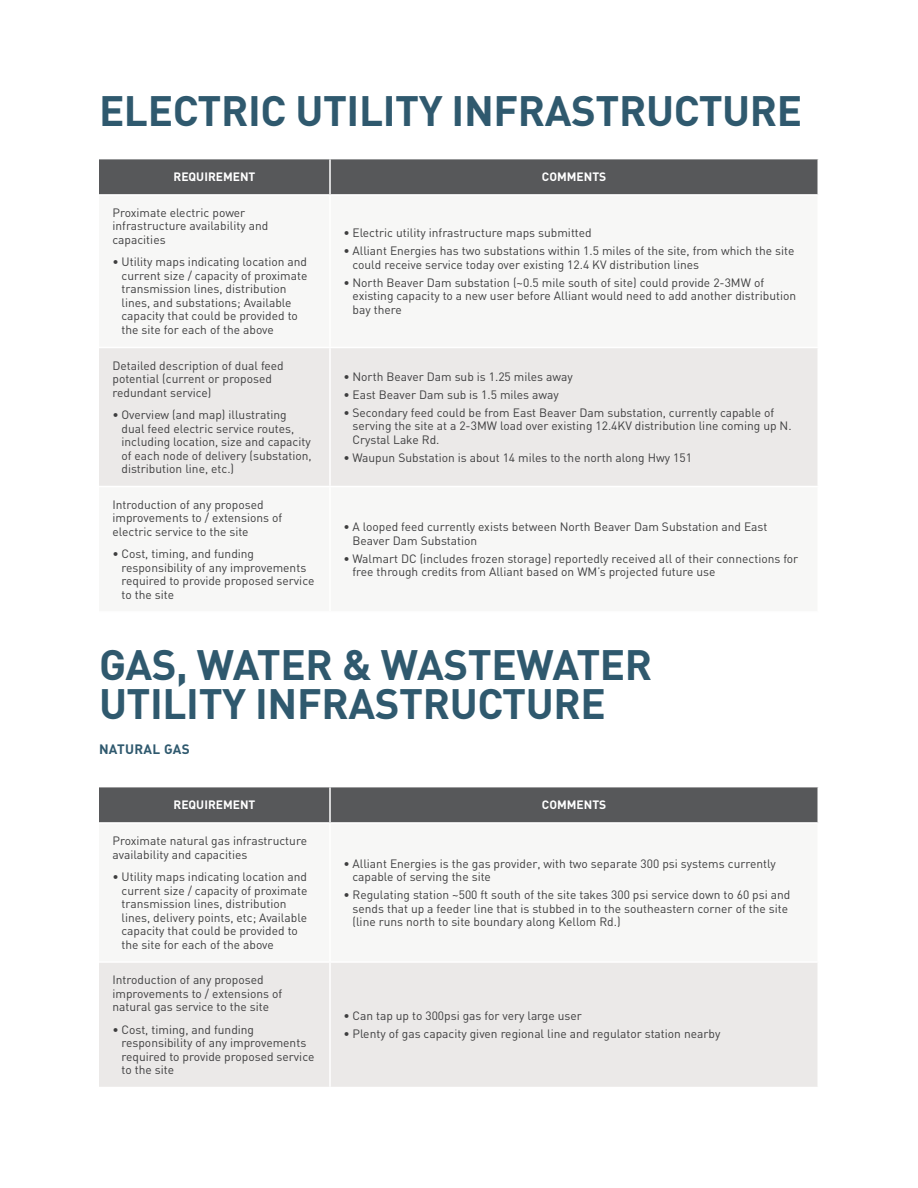
<style>
.page{position:relative;width:918px;height:1188px;background:#fff}
.page>*{position:absolute;margin:0;border:0;box-sizing:border-box;transform-origin:0 0}
.MAIN_Head{font:700 42px/39px "DIN";letter-spacing:-.01em;color:#2f596e}
.SubHead{font:13.5px "DIN Bold Alternate";letter-spacing:.025em;color:#2f596e}
.TABLE_-_Body{font:12px/13.5px "DIN";color:#3e3e3f}
.TABLE_-_Head{font:700 12px "DIN";color:#fff}
</style>
<div class="page">
<div style="left:99px;top:159px;width:719px;height:35px;background:#57585a"></div>
<div style="left:99px;top:348px;width:719px;height:138px;background:#ebe9e8"></div>
<hr style="left:329px;top:159px;width:2px;height:35px;background:#fff">
<hr style="left:329px;top:348px;width:2px;height:138px;background:#fff">
<div style="left:99px;top:787px;width:719px;height:35px;background:#57585a"></div>
<div style="left:99px;top:963px;width:719px;height:124px;background:#ebe9e8"></div>
<hr style="left:329px;top:787px;width:2px;height:35px;background:#fff">
<hr style="left:329px;top:963px;width:2px;height:124px;background:#fff">
<p class="MAIN_Head" style="left:99px;top:89px;width:705px">ELECTRIC UTILITY INFRASTRUCTURE</p>
<p class="TABLE_-_Head" style="left:174px;top:169px;width:83px">REQUIREMENT</p>
<p class="TABLE_-_Head" style="left:542px;top:169px;width:66px">COMMENTS</p>
<p class="TABLE_-_Body" style="left:112px;top:206px;width:157px">Proximate electric power infrastructure availability and capacities</p>
<p class="TABLE_-_Body" style="left:122px;top:255px;width:187px;text-indent:-9px">• Utility maps indicating location and current size / capacity of proximate transmission lines, distribution lines, and substations; Available capacity that could be provided to the site for each of the above</p>
<p class="TABLE_-_Body" style="left:344px;top:226px;width:250px">• Electric utility infrastructure maps submitted</p>
<p class="TABLE_-_Body" style="left:352px;top:244px;width:444px;text-indent:-9px">• Alliant Energies has two substations within 1.5 miles of the site, from which the site could receive service today over existing 12.4 KV distribution lines</p>
<p class="TABLE_-_Body" style="left:352px;top:275px;width:445px;text-indent:-9px">• North Beaver Dam substation (~0.5 mile south of site) could provide 2-3MW of existing capacity to a new user before Alliant would need to add another distribution bay there</p>
<p class="TABLE_-_Body" style="left:112px;top:358px;width:173px">Detailed description of dual feed potential (current or proposed redundant service)</p>
<p class="TABLE_-_Body" style="left:122px;top:408px;width:192px;text-indent:-9px">• Overview (and map) illustrating dual feed electric service routes, including location, size and capacity of each node of delivery (substation, distribution line, etc.)</p>
<p class="TABLE_-_Body" style="left:112px;top:497px;width:171px">Introduction of any proposed improvements to / extensions of electric service to the site</p>
<p class="TABLE_-_Body" style="left:122px;top:547px;width:194px;text-indent:-9px">• Cost, timing, and funding responsibility of any improvements required to provide proposed service to the site</p>
<p class="TABLE_-_Body" style="left:344px;top:369px;width:231px">• North Beaver Dam sub is 1.25 miles away</p>
<p class="TABLE_-_Body" style="left:344px;top:387px;width:217px">• East Beaver Dam sub is 1.5 miles away</p>
<p class="TABLE_-_Body" style="left:352px;top:405px;width:441px;text-indent:-9px">• Secondary feed could be from East Beaver Dam substation, currently capable of serving the site at a 2-3MW load over existing 12.4KV distribution line coming up N.<br>Crystal Lake Rd.</p>
<p class="TABLE_-_Body" style="left:344px;top:450px;width:350px">• Waupun Substation is about 14 miles to the north along Hwy 151</p>
<p class="TABLE_-_Body" style="left:352px;top:520px;width:416px;text-indent:-9px">• A looped feed currently exists between North Beaver Dam Substation and East<br>Beaver Dam Substation</p>
<p class="TABLE_-_Body" style="left:352px;top:551px;width:447px;text-indent:-9px">• Walmart DC (includes frozen storage) reportedly received all of their connections for free through credits from Alliant based on WM’s projected future use</p>
<p class="MAIN_Head" style="left:99px;top:644px;width:555px">GAS, WATER &amp; WASTEWATER<br>UTILITY INFRASTRUCTURE</p>
<p class="SubHead" style="left:99px;top:740px;width:92px">NATURAL GAS</p>
<p class="TABLE_-_Head" style="left:174px;top:797px;width:83px">REQUIREMENT</p>
<p class="TABLE_-_Head" style="left:542px;top:797px;width:66px">COMMENTS</p>
<p class="TABLE_-_Body" style="left:112px;top:834px;width:196px">Proximate natural gas infrastructure availability and capacities</p>
<p class="TABLE_-_Body" style="left:122px;top:870px;width:187px;text-indent:-9px">• Utility maps indicating location and current size / capacity of proximate transmission lines, distribution lines, delivery points, etc; Available capacity that could be provided to the site for each of the above</p>
<p class="TABLE_-_Body" style="left:352px;top:856px;width:425px;text-indent:-9px">• Alliant Energies is the gas provider, with two separate 300 psi systems currently capable of serving the site</p>
<p class="TABLE_-_Body" style="left:352px;top:888px;width:439px;text-indent:-9px">• Regulating station ~500 ft south of the site takes 300 psi service down to 60 psi and sends that up a feeder line that is stubbed in to the southeastern corner of the site (line runs north to site boundary along Kellom Rd.)</p>
<p class="TABLE_-_Body" style="left:112px;top:973px;width:171px">Introduction of any proposed improvements to / extensions of natural gas service to the site</p>
<p class="TABLE_-_Body" style="left:122px;top:1022px;width:194px;text-indent:-9px">• Cost, timing, and funding responsibility of any improvements required to provide proposed service to the site</p>
<p class="TABLE_-_Body" style="left:344px;top:1009px;width:240px">• Can tap up to 300psi gas for very large user</p>
<p class="TABLE_-_Body" style="left:344px;top:1027px;width:378px">• Plenty of gas capacity given regional line and regulator station nearby</p>
</div>
